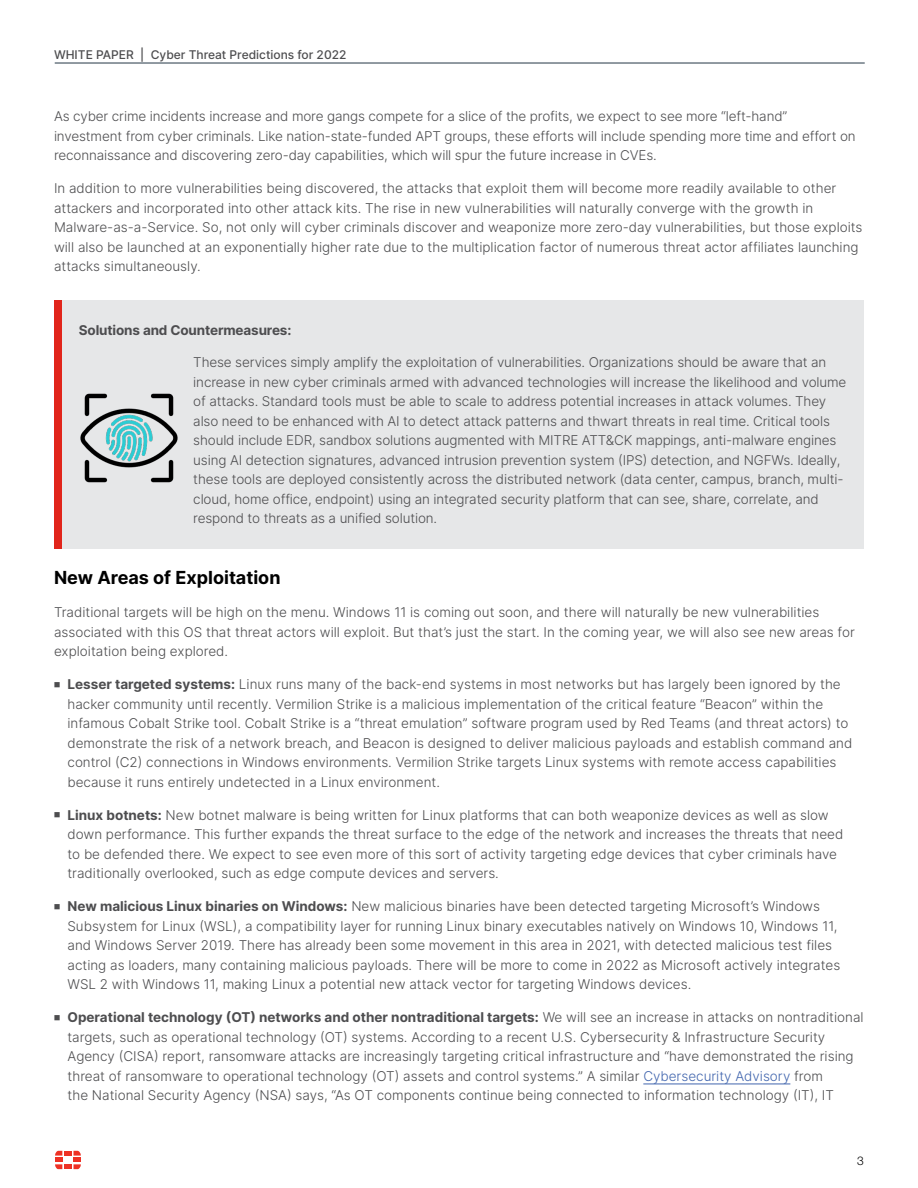
<style>
.page{position:relative;width:918px;height:1188px;background:#fff}
.page>*{position:absolute;margin:0;border:0;box-sizing:border-box;transform-origin:0 0}
.t1{font:700 18px "Inter";color:#000}
.t2{font:300 13.5px/19.5px "Inter";color:#4d4d4f}
.t3{font:700 13.5px "Inter";letter-spacing:-.01em;color:#4d4d4f}
.t4{font:500 12px "Inter";color:#4d4d4f}
.t5{font:300 12px "Helvetica Neue LT Pro";color:#000}
.s1{font-weight:700}
.s2{color:#4266ae}
</style>
<div class="page">
<hr style="left:55px;top:63px;width:810px;height:1px;background:#243746">
<div style="left:64px;top:1151px;width:8px;height:5px;background:#ee3124"></div>
<div style="left:64px;top:1164px;width:8px;height:5px;background:#ee3124"></div>
<svg style="left:55px;top:1151px;width:7px;height:18px"></svg>
<svg style="left:74px;top:1151px;width:7px;height:18px"></svg>
<div style="left:62px;top:300px;width:802px;height:249px;background:#e6e7e8"></div>
<div style="left:54px;top:300px;width:8px;height:249px;background:#e1251b"></div>
<hr style="left:643px;top:1084px;width:147px;height:1px;background:#4266ae">
<img style="left:80px;top:393px;width:98px;height:90px">
<p class="t4" style="left:54px;top:46px;width:294px">WHITE PAPER | Cyber Threat Predictions for 2022</p>
<p class="t2" style="left:54px;top:106px;width:803px">As cyber crime incidents increase and more gangs compete for a slice of the profits, we expect to see more “left-hand” investment from cyber criminals. Like nation-state-funded APT groups, these efforts will include spending more time and effort on reconnaissance and discovering zero-day capabilities, which will spur the future increase in CVEs.</p>
<p class="t2" style="left:54px;top:178px;width:810px">In addition to more vulnerabilities being discovered, the attacks that exploit them will become more readily available to other attackers and incorporated into other attack kits. The rise in new vulnerabilities will naturally converge with the growth in Malware-as-a-Service. So, not only will cyber criminals discover and weaponize more zero-day vulnerabilities, but those exploits will also be launched at an exponentially higher rate due to the multiplication factor of numerous threat actor affiliates launching attacks simultaneously.</p>
<p class="t3" style="left:79px;top:320px;width:214px">Solutions and Countermeasures:</p>
<p class="t2" style="left:193px;top:352px;width:655px">These services simply amplify the exploitation of vulnerabilities. Organizations should be aware that an increase in new cyber criminals armed with advanced technologies will increase the likelihood and volume of attacks. Standard tools must be able to scale to address potential increases in attack volumes. They also need to be enhanced with AI to detect attack patterns and thwart threats in real time. Critical tools should include EDR, sandbox solutions augmented with MITRE ATT&amp;CK mappings, anti-malware engines using AI detection signatures, advanced intrusion prevention system (IPS) detection, and NGFWs. Ideally, these tools are deployed consistently across the distributed network (data center, campus, branch, multi&shy;cloud, home office, endpoint) using an integrated security platform that can see, share, correlate, and respond to threats as a unified solution.</p>
<h1 class="t1" style="left:54px;top:565px;width:228px">New Areas of Exploitation</h1>
<p class="t2" style="left:54px;top:603px;width:802px">Traditional targets will be high on the menu. Windows 11 is coming out soon, and there will naturally be new vulnerabilities associated with this OS that threat actors will exploit. But that’s just the start. In the coming year, we will also see new areas for exploitation being explored.</p>
<p class="t2" style="left:68px;top:675px;width:786px;text-indent:-14px">■ <span class="s1">Lesser targeted systems:</span> Linux runs many of the back-end systems in most networks but has largely been ignored by the hacker community until recently. Vermilion Strike is a malicious implementation of the critical feature “Beacon” within the infamous Cobalt Strike tool. Cobalt Strike is a “threat emulation” software program used by Red Teams (and threat actors) to demonstrate the risk of a network breach, and Beacon is designed to deliver malicious payloads and establish command and control (C2) connections in Windows environments. Vermilion Strike targets Linux systems with remote access capabilities because it runs entirely undetected in a Linux environment.</p>
<p class="t2" style="left:68px;top:805px;width:777px;text-indent:-14px">■ <span class="s1">Linux botnets:</span> New botnet malware is being written for Linux platforms that can both weaponize devices as well as slow down performance. This further expands the threat surface to the edge of the network and increases the threats that need to be defended there. We expect to see even more of this sort of activity targeting edge devices that cyber criminals have traditionally overlooked, such as edge compute devices and servers.</p>
<p class="t2" style="left:68px;top:897px;width:774px;text-indent:-14px">■ <span class="s1">New malicious Linux binaries on Windows:</span> New malicious binaries have been detected targeting Microsoft’s Windows Subsystem for Linux (WSL), a compatibility layer for running Linux binary executables natively on Windows 10, Windows 11, and Windows Server 2019. There has already been some movement in this area in 2021, with detected malicious test files acting as loaders, many containing malicious payloads. There will be more to come in 2022 as Microsoft actively integrates WSL 2 with Windows 11, making Linux a potential new attack vector for targeting Windows devices.</p>
<p class="t2" style="left:68px;top:1008px;width:798px;text-indent:-14px">■ <span class="s1">Operational technology (OT) networks and other nontraditional targets:</span> We will see an increase in attacks on nontraditional targets, such as operational technology (OT) systems. According to a recent U.S. Cybersecurity &amp; Infrastructure Security Agency (CISA) report, ransomware attacks are increasingly targeting critical infrastructure and “have demonstrated the rising threat of ransomware to operational technology (OT) assets and control systems.” A similar <span class="s2">Cybersecurity Advisory</span> from<br>the National Security Agency (NSA) says, “As OT components continue being connected to information technology (IT), IT</p>
<p class="t5" style="left:857px;top:1154px;width:8px">3</p>
</div>
